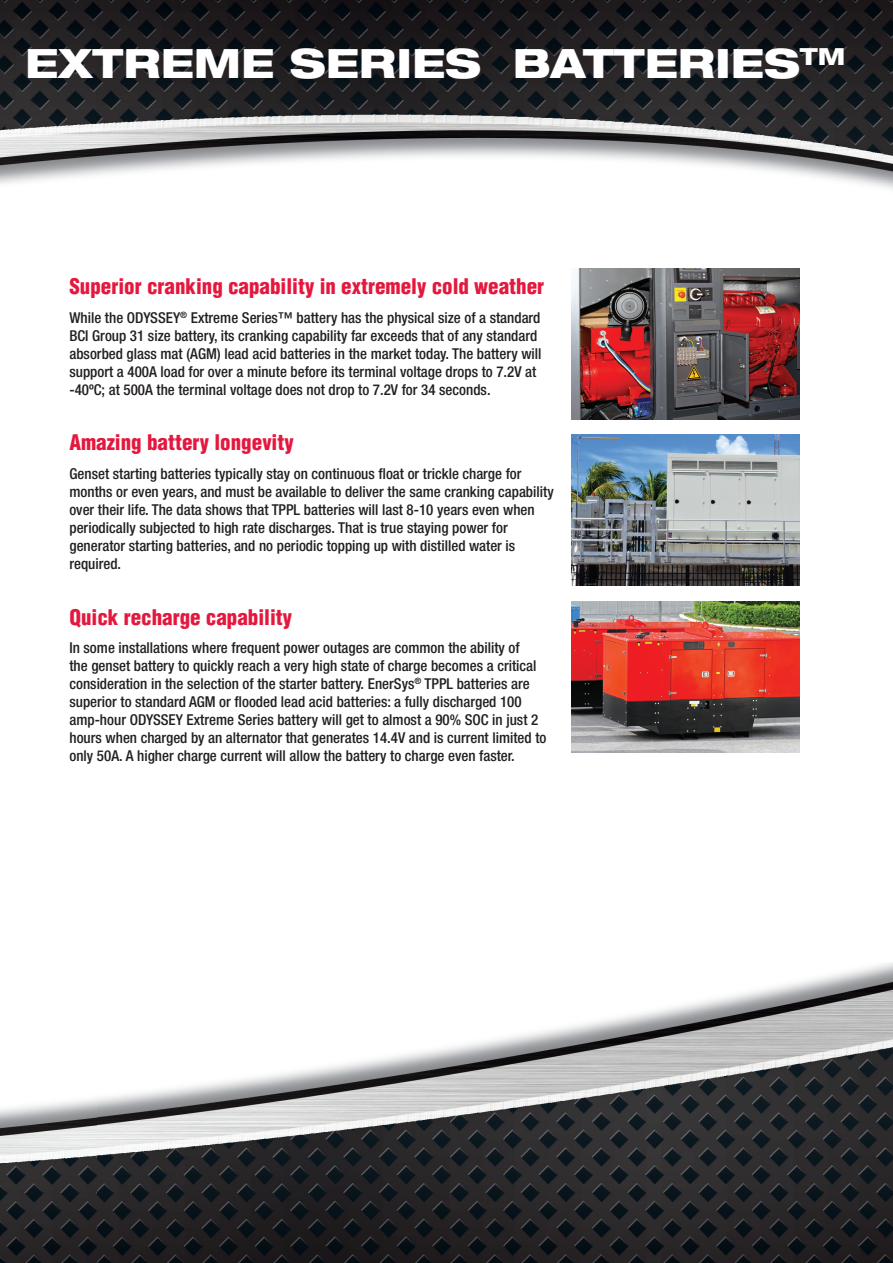
<style>
.page{position:relative;width:893px;height:1263px;background:#fff}
.page>*{position:absolute;margin:0;border:0;box-sizing:border-box;transform-origin:0 0}
.t1{font:800 expanded 40.5px "Helvetica Neue LT";color:#fff}
.t2{font:900 condensed 21px "Helvetica";color:#e4183e}
.t3{font:500 condensed 15px/18px "Helvetica Neue LT";color:#231f20}
</style>
<div class="page">
<img style="left:1px;top:0;width:892px;height:420px">
<img style="left:571px;top:268px;width:228px;height:151px">
<img style="left:571px;top:435px;width:228px;height:151px">
<img style="left:571px;top:601px;width:228px;height:151px">
<img style="left:0;top:0;width:1px;height:224px">
<img style="left:96px;top:962px;width:797px;height:301px">
<img style="left:0;top:1099px;width:96px;height:164px">
<h1 class="t1" style="left:25px;top:38px;width:822px">EXTREME SERIES BATTERIES<sup>TM</sup></h1>
<h2 class="t2" style="left:69px;top:273px;width:476px">Superior cranking capability in extremely cold weather</h2>
<p class="t3" style="left:69px;top:308px;width:474px">While the ODYSSEY<sup>®</sup> Extreme Series™ battery has the physical size of a standard BCI Group 31 size battery, its cranking capability far exceeds that of any standard absorbed glass mat (AGM) lead acid batteries in the market today. The battery will support a 400A load for over a minute before its terminal voltage drops to 7.2V at -40ºC; at 500A the terminal voltage does not drop to 7.2V for 34 seconds.</p>
<h2 class="t2" style="left:69px;top:429px;width:226px">Amazing battery longevity</h2>
<p class="t3" style="left:69px;top:464px;width:486px">Genset starting batteries typically stay on continuous float or trickle charge for months or even years, and must be available to deliver the same cranking capability over their life. The data shows that TPPL batteries will last 8-10 years even when periodically subjected to high rate discharges. That is true staying power for generator starting batteries, and no periodic topping up with distilled water is required.</p>
<h2 class="t2" style="left:69px;top:604px;width:224px">Quick recharge capability</h2>
<p class="t3" style="left:69px;top:639px;width:479px">In some installations where frequent power outages are common the ability of<br>the genset battery to quickly reach a very high state of charge becomes a critical consideration in the selection of the starter battery. EnerSys<sup>®</sup> TPPL batteries are superior to standard AGM or flooded lead acid batteries: a fully discharged 100 amp-hour ODYSSEY Extreme Series battery will get to almost a 90% SOC in just 2 hours when charged by an alternator that generates 14.4V and is current limited to only 50A. A higher charge current will allow the battery to charge even faster.</p>
</div>
